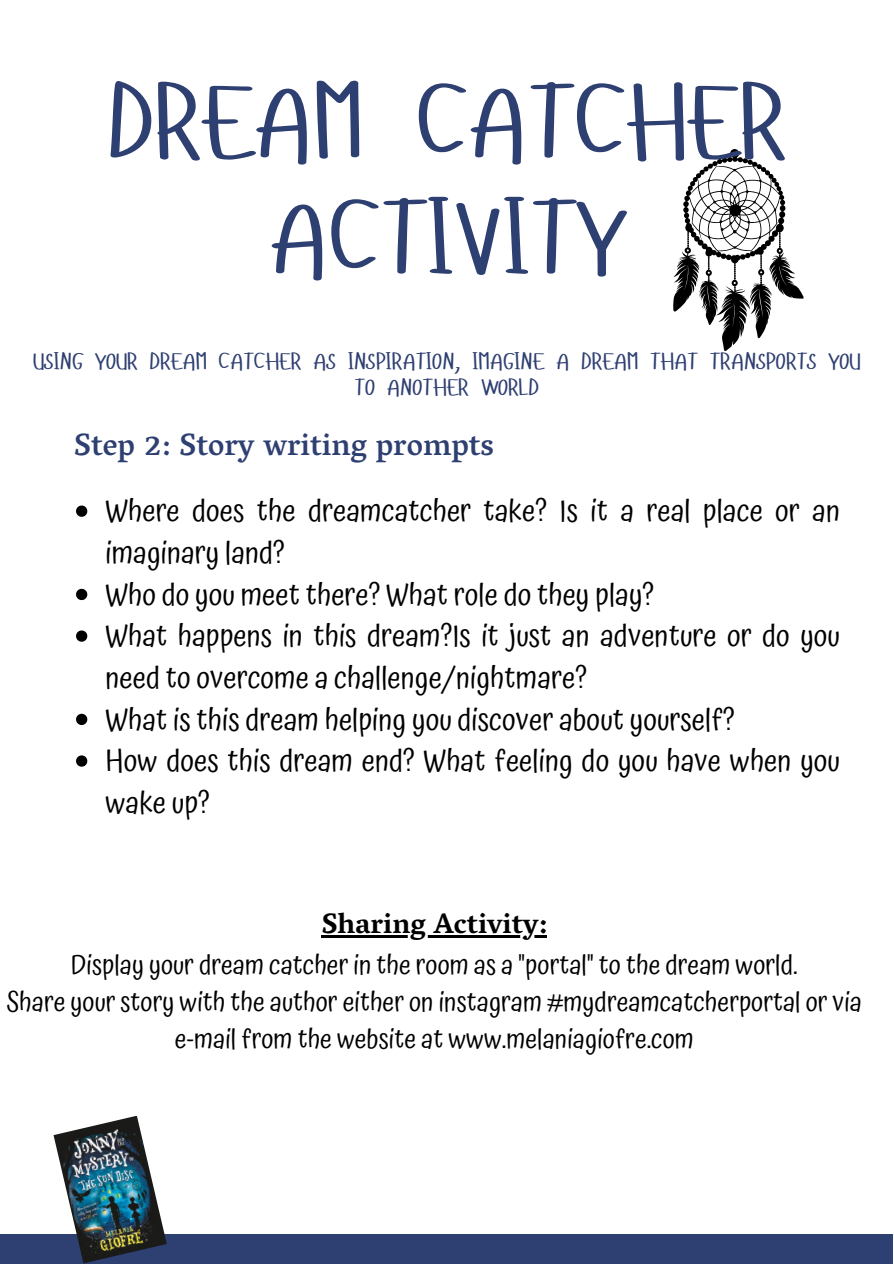
<style>
.page{position:relative;width:894px;height:1264px;background:#fff}
.page>*{position:absolute;margin:0;border:0;box-sizing:border-box;transform-origin:0 0}
.t1{font:105.75px/115.8px "Hangyaboly";color:#2e3f71;text-align:center}
.t2{font:500 31.2px "Vesper Libre";color:#2e3f71}
.t3{font:30.45px/41.7px "Atma";color:#000}
.t4{font:700 28.5px "Vesper Libre";color:#000}
.t5{font:27px/37.2px "Atma";color:#000;text-align:center}
.t6{font:23.55px/26px "Hangyaboly";color:#2e3f71;text-align:center}
</style>
<div class="page">
<div style="left:1px;top:1233px;width:891px;height:30px;background:#2e3f71"></div>
<img style="left:53px;top:1116px;width:114px;height:147px">
<svg style="left:673px;top:149px;width:130px;height:202px"></svg>
<svg style="left:76px;top:505px;width:11px;height:12px"></svg>
<svg style="left:76px;top:589px;width:11px;height:11px"></svg>
<svg style="left:76px;top:630px;width:11px;height:11px"></svg>
<svg style="left:76px;top:713px;width:11px;height:12px"></svg>
<svg style="left:76px;top:755px;width:11px;height:11px"></svg>
<hr style="left:321px;top:935px;width:226px;height:2px;background:#000">
<h1 class="t1" style="left:107px;top:60px;width:681px">DREAM CATCHER<br>ACTIVITY</h1>
<p class="t6" style="left:33px;top:347px;width:828px">USING YOUR DREAM CATCHER AS INSPIRATION, IMAGINE A DREAM THAT TRANSPORTS YOU<br>TO ANOTHER WORLD</p>
<p class="t2" style="left:74px;top:426px;width:421px">Step 2: Story writing prompts</p>
<p class="t3" style="left:105px;top:490px;width:736px">Where does the dreamcatcher take? Is it a real place or an imaginary land?</p>
<p class="t3" style="left:105px;top:573px;width:550px">Who do you meet there? What role do they play?</p>
<p class="t3" style="left:105px;top:615px;width:736px">What happens in this dream?Is it just an adventure or do you need to overcome a challenge/nightmare?</p>
<p class="t3" style="left:105px;top:698px;width:630px">What is this dream helping you discover about yourself?</p>
<p class="t3" style="left:105px;top:739px;width:736px">How does this dream end? What feeling do you have when you wake up?</p>
<h2 class="t4" style="left:321px;top:906px;width:227px">Sharing Activity:</h2>
<h2 class="t5" style="left:6px;top:945px;width:856px">Display your dream catcher in the room as a "portal" to the dream world.<br>Share your story with the author either on instagram #mydreamcatcherportal or via e-mail from the website at www.melaniagiofre.com</h2>
</div>
